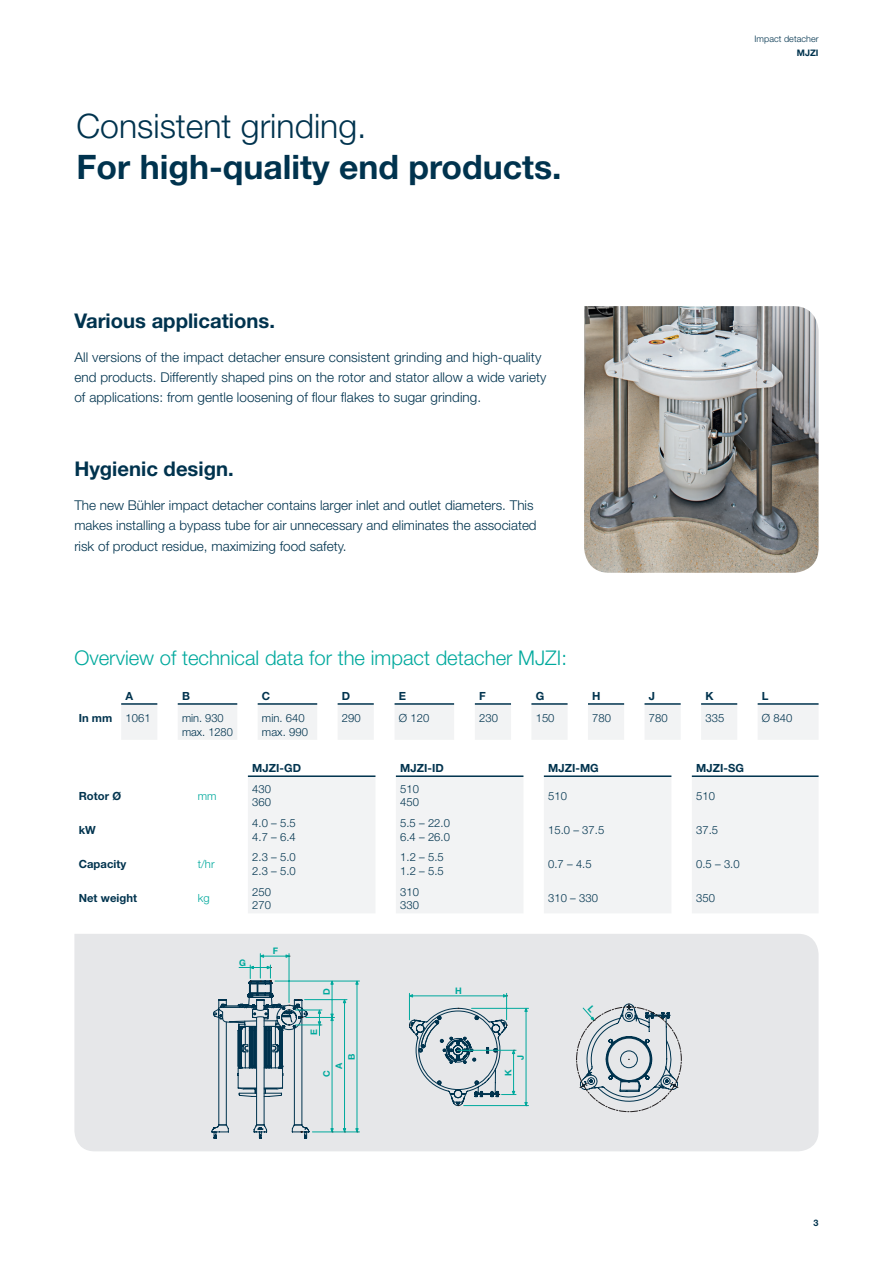
<style>
.page{position:relative;width:893px;height:1263px;background:#fff}
.page>*{position:absolute;margin:0;border:0;box-sizing:border-box;transform-origin:0 0}
.t1{font:700 33.75px "Helvetica Neue LT";color:#00334e}
.t2{font:300 33.75px "Helvetica Neue LT";color:#00334e}
.t3{font:300 20.25px "Helvetica Neue LT";color:#00a99d}
.t4{font:700 20.25px "Helvetica Neue LT";color:#00334e}
.t5{font:300 13.5px/20.2px "Helvetica Neue LT";color:#00334e}
.t6{font:300 11.25px/13.5px "Helvetica Neue LT";letter-spacing:.005em;color:#00334e}
.t7{font:700 11.25px "Helvetica Neue LT";letter-spacing:.005em;color:#00334e}
.t8{font:300 11.25px "Helvetica Neue LT";color:#00a99d}
.t9{font:300 9px "Helvetica Neue LT";letter-spacing:.005em;color:#00334e}
.t10{font:700 9px "Helvetica Neue LT Std";color:#00a99d}
.t11{font:700 9px "Helvetica Neue LT";color:#00334e}
.s1{font-weight:300}
</style>
<div class="page">
<div style="left:74px;top:934px;width:745px;height:217px;background:#e6e7e9"></div>
<svg style="left:121px;top:704px;width:697px;height:36px"></svg>
<hr style="left:121px;top:703px;width:36px;height:2px;background:#00334e">
<hr style="left:178px;top:703px;width:59px;height:2px;background:#00334e">
<hr style="left:258px;top:703px;width:59px;height:2px;background:#00334e">
<hr style="left:338px;top:703px;width:36px;height:2px;background:#00334e">
<hr style="left:395px;top:703px;width:59px;height:2px;background:#00334e">
<hr style="left:475px;top:703px;width:36px;height:2px;background:#00334e">
<hr style="left:531px;top:703px;width:37px;height:2px;background:#00334e">
<hr style="left:588px;top:703px;width:36px;height:2px;background:#00334e">
<hr style="left:644px;top:703px;width:37px;height:2px;background:#00334e">
<hr style="left:701px;top:703px;width:36px;height:2px;background:#00334e">
<hr style="left:758px;top:703px;width:61px;height:2px;background:#00334e">
<svg style="left:248px;top:776px;width:570px;height:137px;fill:#f2f3f4"></svg>
<hr style="left:248px;top:775px;width:127px;height:2px;background:#00334e">
<hr style="left:396px;top:775px;width:127px;height:2px;background:#00334e">
<hr style="left:544px;top:775px;width:127px;height:2px;background:#00334e">
<hr style="left:692px;top:775px;width:127px;height:2px;background:#00334e">
<div style="left:239px;top:953px;width:353px;height:27px;background:#e6e7e9"></div>
<img style="left:584px;top:306px;width:235px;height:267px">
<svg style="left:212px;top:980px;width:466px;height:158px;background:#ccd5d8"></svg>
<h1 class="t2" style="left:77px;top:106px;width:292px">Consistent grinding.</h1>
<h1 class="t1" style="left:77px;top:146px;width:486px">For high-quality end products.</h1>
<h2 class="t4" style="left:74px;top:308px;width:202px">Various applications.</h2>
<p class="t5" style="left:74px;top:346px;width:474px">All versions of the impact detacher ensure consistent grinding and high-quality end products. Differently shaped pins on the rotor and stator allow a wide variety of applications: from gentle loosening of flour flakes to sugar grinding.</p>
<h2 class="t4" style="left:74px;top:456px;width:161px">Hygienic design.</h2>
<p class="t5" style="left:74px;top:495px;width:464px">The new Bühler impact detacher contains larger inlet and outlet diameters. This makes installing a bypass tube for air unnecessary and eliminates the associated risk of product residue, maximizing food safety.</p>
<h2 class="t3" style="left:74px;top:646px;width:494px">Overview of technical data for the impact detacher MJZI:</h2>
<p class="t9" style="left:755px;top:34px;width:65px">Impact detacher</p>
<p class="t11" style="left:797px;top:47px;width:23px">MJZI</p>
<p class="t7" style="left:125px;top:689px;width:9px">A</p>
<p class="t7" style="left:182px;top:689px;width:9px">B</p>
<p class="t7" style="left:262px;top:689px;width:10px">C</p>
<p class="t7" style="left:342px;top:689px;width:10px">D</p>
<p class="t7" style="left:399px;top:689px;width:9px">E</p>
<p class="t7" style="left:479px;top:689px;width:8px">F</p>
<p class="t7" style="left:536px;top:689px;width:10px">G</p>
<p class="t7" style="left:592px;top:689px;width:10px">H</p>
<p class="t7" style="left:649px;top:689px;width:8px">J</p>
<p class="t7" style="left:705px;top:689px;width:10px">K</p>
<p class="t7" style="left:762px;top:689px;width:8px">L</p>
<p class="t7" style="left:79px;top:711px;width:73px">In mm <span class="s1">1061</span></p>
<p class="t6" style="left:182px;top:711px;width:52px">min. 930 max. 1280</p>
<p class="t6" style="left:262px;top:711px;width:48px">min. 640 max. 990</p>
<p class="t6" style="left:342px;top:711px;width:20px">290</p>
<p class="t6" style="left:399px;top:711px;width:32px">Ø 120</p>
<p class="t6" style="left:479px;top:711px;width:20px">230</p>
<p class="t6" style="left:536px;top:711px;width:20px">150</p>
<p class="t6" style="left:592px;top:711px;width:20px">780</p>
<p class="t6" style="left:649px;top:711px;width:20px">780</p>
<p class="t6" style="left:705px;top:711px;width:20px">335</p>
<p class="t6" style="left:762px;top:711px;width:32px">Ø 840</p>
<p class="t7" style="left:252px;top:761px;width:50px">MJZI-GD</p>
<p class="t7" style="left:400px;top:761px;width:45px">MJZI-ID</p>
<p class="t7" style="left:548px;top:761px;width:52px">MJZI-MG</p>
<p class="t7" style="left:696px;top:761px;width:49px">MJZI-SG</p>
<p class="t7" style="left:79px;top:788px;width:44px">Rotor Ø</p>
<p class="t8" style="left:198px;top:789px;width:20px">mm</p>
<p class="t6" style="left:252px;top:782px;width:20px">430<br>360</p>
<p class="t6" style="left:400px;top:782px;width:20px">510<br>450</p>
<p class="t6" style="left:548px;top:788px;width:20px">510</p>
<p class="t6" style="left:696px;top:788px;width:20px">510</p>
<p class="t7" style="left:79px;top:823px;width:19px">kW</p>
<p class="t6" style="left:252px;top:816px;width:45px">4.0 – 5.5<br>4.7 – 6.4</p>
<p class="t6" style="left:400px;top:816px;width:51px">5.5 – 22.0<br>6.4 – 26.0</p>
<p class="t6" style="left:548px;top:823px;width:58px">15.0 – 37.5</p>
<p class="t6" style="left:696px;top:823px;width:24px">37.5</p>
<p class="t7" style="left:79px;top:857px;width:49px">Capacity</p>
<p class="t8" style="left:198px;top:857px;width:18px">t/hr</p>
<p class="t6" style="left:252px;top:850px;width:45px">2.3 – 5.0<br>2.3 – 5.0</p>
<p class="t6" style="left:400px;top:850px;width:45px">1.2 – 5.5<br>1.2 – 5.5</p>
<p class="t6" style="left:548px;top:857px;width:45px">0.7 – 4.5</p>
<p class="t6" style="left:696px;top:857px;width:45px">0.5 – 3.0</p>
<p class="t7" style="left:79px;top:891px;width:60px">Net weight</p>
<p class="t8" style="left:198px;top:891px;width:13px">kg</p>
<p class="t6" style="left:252px;top:885px;width:20px">250<br>270</p>
<p class="t6" style="left:400px;top:885px;width:20px">310<br>330</p>
<p class="t6" style="left:548px;top:891px;width:51px">310 – 330</p>
<p class="t6" style="left:696px;top:891px;width:20px">350</p>
<p class="t10" style="left:239px;top:957px;width:8px">G</p>
<p class="t10" style="left:273px;top:945px;width:7px">F</p>
<p class="t10" style="left:321px;top:995px;width:8px;rotate:-90deg">D</p>
<p class="t10" style="left:308px;top:1035px;width:7px;rotate:-90deg">E</p>
<p class="t10" style="left:346px;top:1060px;width:8px;rotate:-90deg">B</p>
<p class="t10" style="left:334px;top:1069px;width:8px;rotate:-90deg">A</p>
<p class="t10" style="left:321px;top:1077px;width:8px;rotate:-90deg">C</p>
<p class="t10" style="left:455px;top:985px;width:8px">H</p>
<p class="t10" style="left:515px;top:1060px;width:7px;rotate:-90deg">J</p>
<p class="t10" style="left:503px;top:1075px;width:8px;rotate:-90deg">K</p>
<p class="t11" style="left:813px;top:1217px;width:7px">3</p>
</div>
